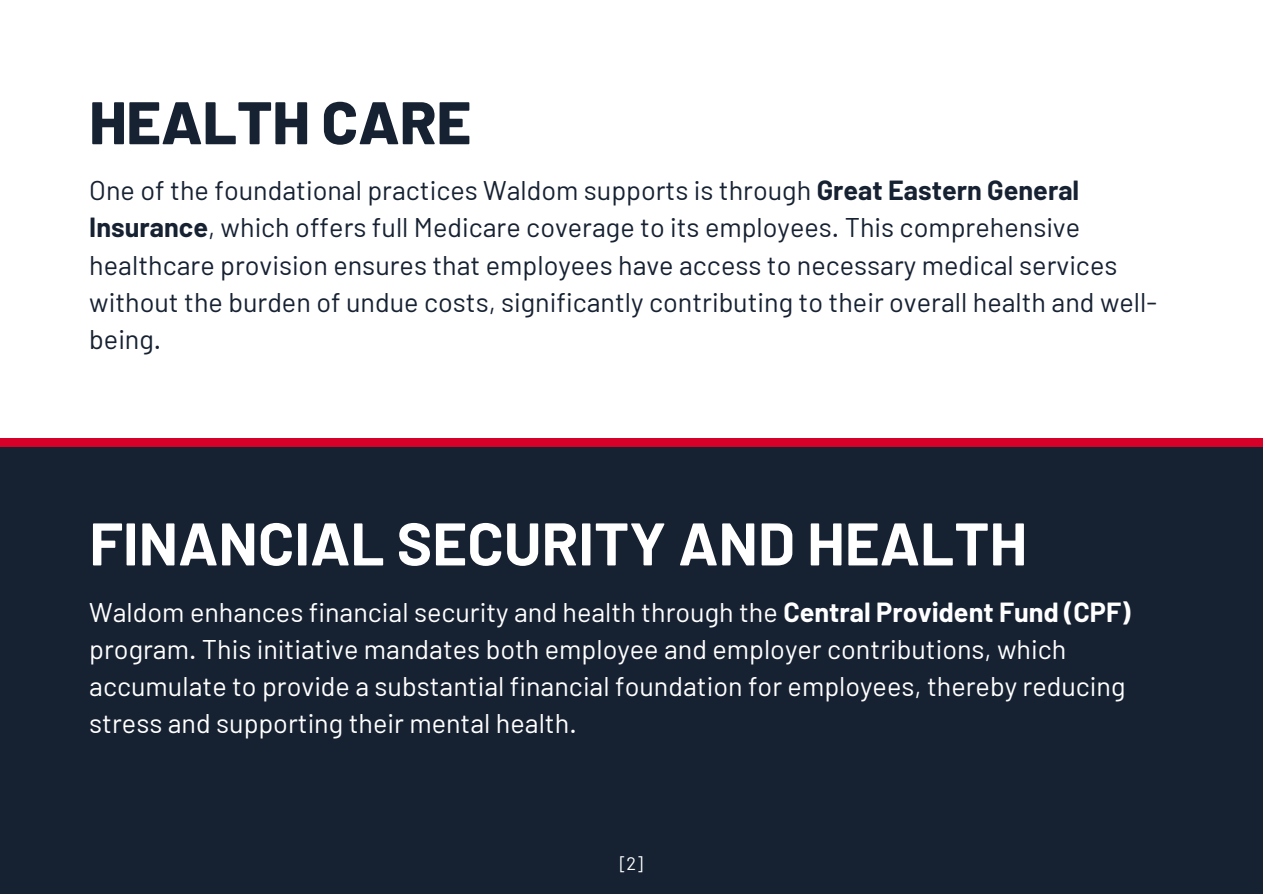
<style>
.page{position:relative;width:1263px;height:894px;background:#fff}
.page>*{position:absolute;margin:0;border:0;box-sizing:border-box;transform-origin:0 0}
.t1{font:700 60px "Barlow";color:#fff}
.t2{font:800 60px "Barlow";color:#162132}
.t3{font:600 34.95px "Barlow";color:#fff}
.t4{font:27px/37.2px "Barlow";color:#162132}
.t5{font:27px/37.2px "Barlow";color:#fff}
.t6{font:18px "Barlow";color:#fff}
.s1{font-weight:700}
</style>
<div class="page">
<div style="left:0;top:446px;width:1263px;height:447px;background:#162132"></div>
<div style="left:0;top:438px;width:1263px;height:8px;background:#d60029"></div>
<h1 class="t2" style="left:89px;top:84px;width:383px">HEALTH CARE</h1>
<h3 class="t4" style="left:89px;top:171px;width:1069px">One of the foundational practices Waldom supports is through <span class="s1">Great Eastern General Insurance</span>, which offers full Medicare coverage to its employees. This comprehensive healthcare provision ensures that employees have access to necessary medical services without the burden of undue costs, significantly contributing to their overall health and well&shy;being.</h3>
<h2 class="t1" style="left:89px;top:505px;width:939px">FINANCIAL SECURITY AND HEALTH</h2>
<p class="t5" style="left:89px;top:592px;width:1043px">Waldom enhances financial security and health through the <span class="s1">Central Provident Fund (CPF) </span>program. This initiative mandates both employee and employer contributions, which accumulate to provide a substantial financial foundation for employees, thereby reducing stress and supporting their mental health.</p>
<h1 class="t3" style="left:748px;top:613px;width:379px">6 WEEKS REMOTE WORK</h1>
<h3 class="t6" style="left:620px;top:851px;width:25px">[2]</h3>
</div>
